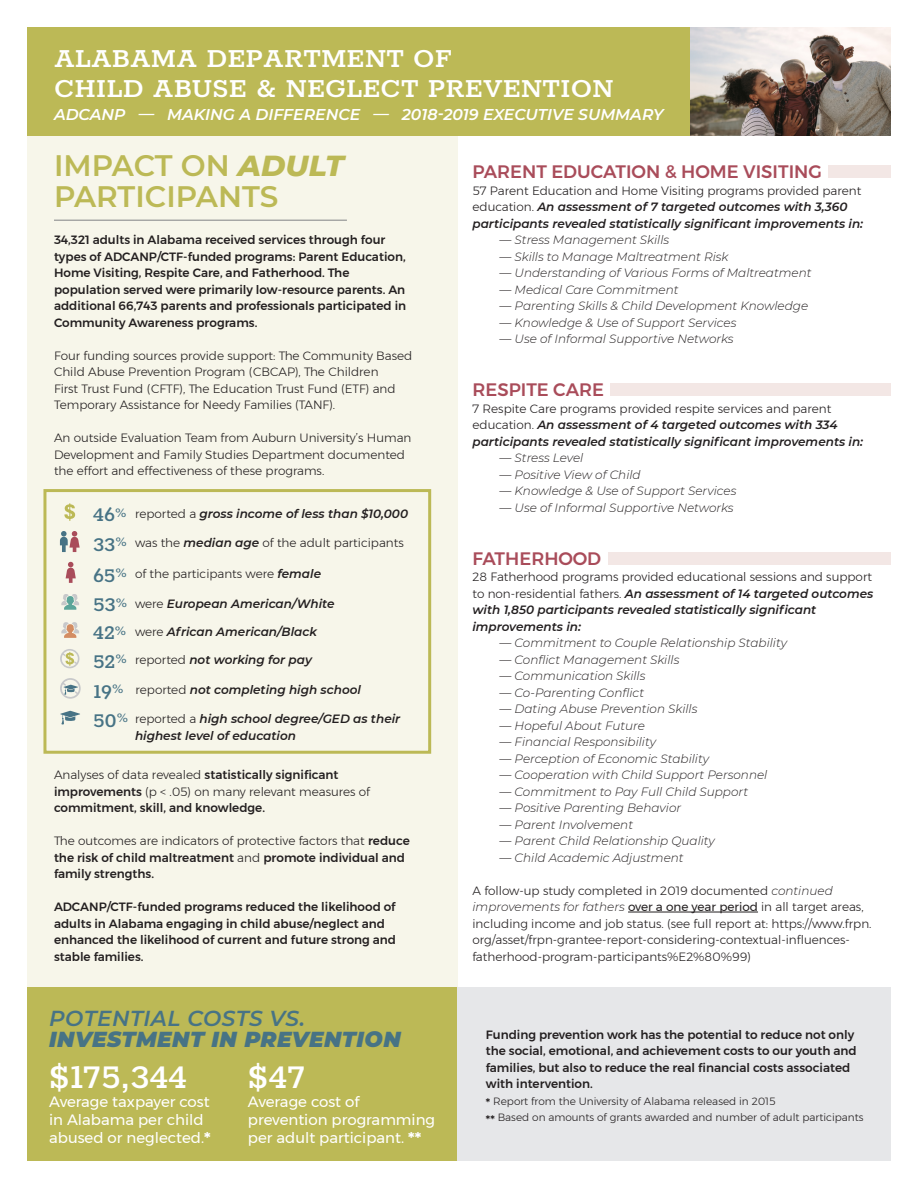
<style>
.page{position:relative;width:918px;height:1188px;background:#fff}
.page>*{position:absolute;margin:0;border:0;box-sizing:border-box;transform-origin:0 0}
.t1{font:600 38.25px "Rokkitt";color:#fff}
.t2{font:600 30px "Rokkitt";color:#fff}
.t3{font:600 29.55px/31.3px "Montserrat";color:#bcb956}
.t4{font:600 22.5px "Rokkitt";color:#477385}
.t5{font:italic 900 21.6px "Montserrat";letter-spacing:.02em;color:#477385}
.t6{font:italic 600 21.6px "Montserrat";letter-spacing:.02em;color:#477385}
.t7{font:500 18px "Montserrat";color:#a94c5a}
.t8{font:italic 600 15.6px "Montserrat";color:#fff}
.t9{font:15px/18.3px "Montserrat";color:#fff}
.t10{font:500 12px/16.5px "Montserrat";color:#231f20}
.t11{font:italic 600 12px/16.5px "Montserrat";color:#231f20}
.t12{font:italic 300 12px "Montserrat";color:#231f20}
.t13{font:300 12px/16.5px "Montserrat";color:#231f20}
.t14{font:300 10.5px "Montserrat";color:#231f20}
.s1{font-weight:800;font-style:italic}
.s2{font-weight:300;font-style:normal}
.s3{font-style:italic}
.s4{font-weight:400}
.s5{font-weight:600;font-style:italic}
.s6{font-weight:300}
.s7{font-weight:700}
.s8{font-weight:600}
</style>
<div class="page">
<div style="left:27px;top:136px;width:431px;height:851px;background:#f7f6ea"></div>
<div style="left:43px;top:489px;width:388px;height:265px;border:3px solid #bcb956"></div>
<div style="left:27px;top:27px;width:864px;height:109px;background:#bcb956"></div>
<div style="left:27px;top:987px;width:431px;height:174px;background:#bcb956"></div>
<div style="left:458px;top:987px;width:433px;height:174px;background:#e6e7e9"></div>
<hr style="left:628px;top:912px;width:130px;height:1px;background:#231f20">
<hr style="left:54px;top:220px;width:293px;height:1px;background:#808285">
<svg style="left:66px;top:562px;width:10px;height:21px"></svg>
<svg style="left:60px;top:649px;width:20px;height:19px"></svg>
<svg style="left:64px;top:503px;width:12px;height:18px"></svg>
<svg style="left:60px;top:678px;width:21px;height:21px"></svg>
<svg style="left:60px;top:711px;width:20px;height:14px"></svg>
<svg style="left:60px;top:531px;width:20px;height:21px"></svg>
<svg style="left:61px;top:622px;width:18px;height:16px"></svg>
<svg style="left:61px;top:594px;width:18px;height:16px"></svg>
<div style="left:828px;top:166px;width:63px;height:12px;background:#f3e7e5"></div>
<div style="left:608px;top:552px;width:283px;height:13px;background:#f3e7e5"></div>
<div style="left:611px;top:384px;width:280px;height:12px;background:#f3e7e5"></div>
<img style="left:690px;top:27px;width:201px;height:109px">
<p class="t2" style="left:54px;top:37px;width:399px">ALABAMA DEPARTMENT OF</p>
<p class="t2" style="left:54px;top:67px;width:561px">CHILD ABUSE &amp; NEGLECT PREVENTION</p>
<p class="t8" style="left:54px;top:104px;width:611px">ADCANP — MAKING A DIFFERENCE — 2018-2019 EXECUTIVE SUMMARY</p>
<p class="t3" style="left:54px;top:149px;width:291px">IMPACT ON <span class="s1">ADULT<br></span>PARTICIPANTS</p>
<p class="t7" style="left:473px;top:158px;width:351px">PARENT EDUCATION &amp; HOME VISITING</p>
<p class="t11" style="left:473px;top:182px;width:392px"><span class="s2">57 Parent Education and Home Visiting programs provided parent education.</span> An assessment of 7 targeted outcomes with 3,360 participants revealed statistically significant improvements in:</p>
<p class="t12" style="left:500px;top:232px;width:171px">— Stress Management Skills</p>
<p class="t12" style="left:500px;top:248px;width:231px">— Skills to Manage Maltreatment Risk</p>
<p class="t12" style="left:500px;top:265px;width:314px">— Understanding of Various Forms of Maltreatment</p>
<p class="t12" style="left:500px;top:281px;width:181px">— Medical Care Commitment</p>
<p class="t12" style="left:500px;top:298px;width:310px">— Parenting Skills &amp; Child Development Knowledge</p>
<p class="t12" style="left:500px;top:314px;width:238px">— Knowledge &amp; Use of Support Services</p>
<p class="t12" style="left:500px;top:331px;width:236px">— Use of Informal Supportive Networks</p>
<p class="t7" style="left:473px;top:376px;width:133px">RESPITE CARE</p>
<p class="t11" style="left:473px;top:400px;width:392px"><span class="s2">7 Respite Care programs provided respite services and parent education.</span> An assessment of 4 targeted outcomes with 334 participants revealed statistically significant improvements in:</p>
<p class="t12" style="left:500px;top:450px;width:85px">— Stress Level</p>
<p class="t12" style="left:500px;top:466px;width:143px">— Positive View of Child</p>
<p class="t12" style="left:500px;top:483px;width:238px">— Knowledge &amp; Use of Support Services</p>
<p class="t12" style="left:500px;top:499px;width:236px">— Use of Informal Supportive Networks</p>
<p class="t7" style="left:473px;top:544px;width:130px">FATHERHOOD</p>
<p class="t11" style="left:473px;top:568px;width:402px"><span class="s2">28 Fatherhood programs provided educational sessions and support to non-residential fathers.</span> An assessment of 14 targeted outcomes with 1,850 participants revealed statistically significant improvements in:</p>
<p class="t12" style="left:500px;top:635px;width:289px">— Commitment to Couple Relationship Stability</p>
<p class="t12" style="left:500px;top:651px;width:181px">— Conflict Management Skills</p>
<p class="t12" style="left:500px;top:668px;width:148px">— Communication Skills</p>
<p class="t12" style="left:500px;top:684px;width:146px">— Co-Parenting Conflict</p>
<p class="t12" style="left:500px;top:701px;width:199px">— Dating Abuse Prevention Skills</p>
<p class="t12" style="left:500px;top:717px;width:147px">— Hopeful About Future</p>
<p class="t12" style="left:500px;top:734px;width:158px">— Financial Responsibility</p>
<p class="t12" style="left:500px;top:750px;width:211px">— Perception of Economic Stability</p>
<p class="t12" style="left:500px;top:767px;width:269px">— Cooperation with Child Support Personnel</p>
<p class="t12" style="left:500px;top:783px;width:250px">— Commitment to Pay Full Child Support</p>
<p class="t12" style="left:500px;top:800px;width:183px">— Positive Parenting Behavior</p>
<p class="t12" style="left:500px;top:816px;width:135px">— Parent Involvement</p>
<p class="t12" style="left:500px;top:833px;width:217px">— Parent Child Relationship Quality</p>
<p class="t12" style="left:500px;top:849px;width:186px">— Child Academic Adjustment</p>
<p class="t13" style="left:473px;top:882px;width:401px">A follow-up study completed in 2019 documented <span class="s3">continued improvements for fathers</span> <span class="s4">over a one year period</span> in all target areas, including income and job status. (see full report at: https://www.frpn. org/asset/frpn-grantee-report-considering-contextual-influences&shy;fatherhood-program-participants%E2%80%99)</p>
<p class="t10" style="left:54px;top:232px;width:354px">34,321 adults in Alabama received services through four types of ADCANP/CTF-funded programs: Parent Education, Home Visiting, Respite Care, and Fatherhood. The population served were primarily low-resource parents. An additional 66,743 parents and professionals participated in Community Awareness programs.</p>
<p class="t13" style="left:54px;top:347px;width:360px">Four funding sources provide support: The Community Based Child Abuse Prevention Program (CBCAP), The Children<br>First Trust Fund (CFTF), The Education Trust Fund (ETF) and Temporary Assistance for Needy Families (TANF).</p>
<p class="t13" style="left:54px;top:430px;width:359px">An outside Evaluation Team from Auburn University’s Human<br>Development and Family Studies Department documented the effort and effectiveness of these programs.</p>
<p class="t4" style="left:93px;top:499px;width:35px">46<sup>%</sup></p>
<p class="t11" style="left:135px;top:505px;width:275px"><span class="s2">reported a</span> gross income of less than $10,000</p>
<p class="t4" style="left:93px;top:528px;width:35px">33<sup>%</sup></p>
<p class="t13" style="left:135px;top:535px;width:270px">was the <span class="s5">median age</span> of the adult participants</p>
<p class="t4" style="left:93px;top:559px;width:35px">65<sup>%</sup></p>
<p class="t13" style="left:135px;top:565px;width:188px">of the participants were <span class="s5">female</span></p>
<p class="t4" style="left:93px;top:589px;width:36px">53<sup>%</sup></p>
<p class="t11" style="left:135px;top:595px;width:201px"><span class="s2">were</span> European American/White</p>
<p class="t4" style="left:93px;top:617px;width:35px">42<sup>%</sup></p>
<p class="t11" style="left:135px;top:623px;width:183px"><span class="s2">were</span> African American/Black</p>
<p class="t4" style="left:93px;top:646px;width:35px">52<sup>%</sup></p>
<p class="t11" style="left:135px;top:651px;width:179px"><span class="s2">reported</span> not working for pay</p>
<p class="t4" style="left:94px;top:675px;width:32px">19<sup>%</sup></p>
<p class="t11" style="left:135px;top:681px;width:227px"><span class="s2">reported</span> not completing high school</p>
<p class="t11" style="left:135px;top:710px;width:267px"><span class="s2">reported a</span> high school degree/GED as their highest level of education</p>
<p class="t4" style="left:93px;top:705px;width:37px">50<sup>%</sup></p>
<p class="t10" style="left:54px;top:767px;width:318px"><span class="s6">Analyses of data revealed</span> statistically significant improvements <span class="s6">(p &lt; .05) on many relevant measures of </span>commitment, skill, and knowledge.</p>
<p class="t10" style="left:54px;top:833px;width:357px"><span class="s6">The outcomes are indicators of protective factors that</span> reduce the risk of child maltreatment <span class="s6">and</span> promote individual and family strengths.</p>
<p class="t10" style="left:54px;top:899px;width:344px">ADCANP/CTF-funded programs reduced the likelihood of adults in Alabama engaging in child abuse/neglect and enhanced the likelihood of current and future strong and stable families.</p>
<p class="t6" style="left:49px;top:1003px;width:257px">POTENTIAL COSTS VS.</p>
<p class="t5" style="left:49px;top:1023px;width:353px">INVESTMENT IN PREVENTION</p>
<p class="t1" style="left:248px;top:1051px;width:59px">$47</p>
<p class="t9" style="left:248px;top:1092px;width:189px">Average cost of prevention programming per adult participant. <span class="s7">**</span></p>
<p class="t1" style="left:49px;top:1051px;width:140px">$175,344</p>
<p class="t9" style="left:49px;top:1092px;width:163px">Average taxpayer cost in Alabama per child abused or neglected.<span class="s7">*</span></p>
<p class="t10" style="left:486px;top:1026px;width:372px">Funding prevention work has the potential to reduce not only the social, emotional, and achievement costs to our youth and families, but also to reduce the real financial costs associated with intervention.</p>
<p class="t14" style="left:486px;top:1093px;width:291px"><span class="s8">*</span> Report from the University of Alabama released in 2015</p>
<p class="t14" style="left:486px;top:1110px;width:379px"><span class="s8">**</span> Based on amounts of grants awarded and number of adult participants</p>
</div>
